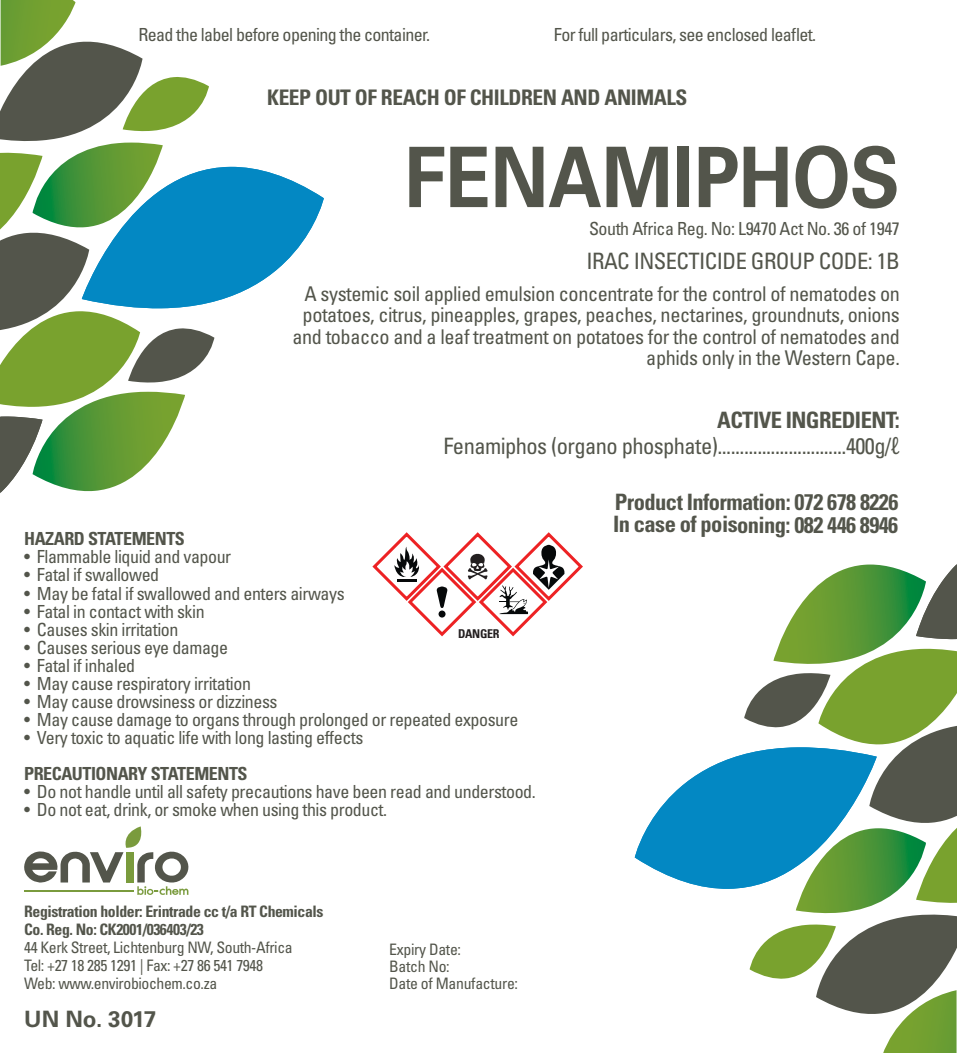
<style>
.page{position:relative;width:957px;height:1053px;background:#fff}
.page>*{position:absolute;margin:0;border:0;box-sizing:border-box;transform-origin:0 0}
.PRODUCT_NAME{font:700 83.48px "Univers LT Std";letter-spacing:-.005em;color:#53554b;scale:.9 1}
.CONTACT_DETAILS{font:condensed 22.5px "Univers LT Std";letter-spacing:-.025em;color:#53554b}
.CONTACT_DETAILS-2{font:700 condensed 22.5px "Univers LT Std";letter-spacing:-.03em;color:#53554b}
.UN_NUMBER___NETT_VOL{font:700 22.5px "Univers LT Std";color:#53554b}
.ACTIVE_INGREDIENTS{font:700 condensed 21.38px "Univers LT Std";letter-spacing:-.02em;color:#53554b}
.ACTIVE_INGREDIENTS-2{font:condensed 20.25px/21.4px "Univers LT Std";letter-spacing:-.02em;color:#53554b;text-align:right}
.FOOTER_DETAILS{font:condensed 18px "Univers LT Std";letter-spacing:-.025em;color:#53554b}
.CONTACT_DETAILS-3{font:700 condensed 18px "Univers LT Std";letter-spacing:-.025em;color:#53554b}
.CONTACT_DETAILS-4{font:condensed 18px "Univers LT Std";letter-spacing:-.025em;color:#53554b}
.CONTACT_DETAILS-5{font:condensed 15.75px "Univers LT Std";letter-spacing:-.025em;color:#53554b}
.REGISTRATION_HOLDER{font:700 condensed 15.75px "Univers LT Std";letter-spacing:-.025em;color:#53554b}
.ACTIVE_INGREDIENTS-3{font:condensed 15.75px "Univers LT Std";letter-spacing:-.02em;color:#53554b}
.CONTACT_DETAILS-6{font:700 condensed 12.15px "Univers LT Std";letter-spacing:-.025em;color:#231f20}
</style>
<div class="page">
<svg style="left:635px;top:564px;width:321px;height:488px"></svg>
<svg style="left:1px;top:0;width:323px;height:493px"></svg>
<svg style="left:24px;top:826px;width:165px;height:69px"></svg>
<svg style="left:372px;top:532px;width:211px;height:105px"></svg>
<p class="FOOTER_DETAILS" style="left:138px;top:24px;width:293px">Read the label before opening the container.</p>
<p class="FOOTER_DETAILS" style="left:554px;top:24px;width:264px">For full particulars, see enclosed leaflet.</p>
<p class="ACTIVE_INGREDIENTS" style="left:267px;top:84px;width:422px">KEEP OUT OF REACH OF CHILDREN AND ANIMALS</p>
<p class="PRODUCT_NAME" style="left:404px;top:129px;width:552px">FENAMIPHOS</p>
<p class="CONTACT_DETAILS-4" style="left:589px;top:217px;width:312px">South Africa Reg. No: L9470 Act No. 36 of 1947</p>
<p class="CONTACT_DETAILS" style="left:586px;top:246px;width:315px">IRAC INSECTICIDE GROUP CODE: 1B</p>
<p class="ACTIVE_INGREDIENTS-2" style="left:292px;top:283px;width:609px">A systemic soil applied emulsion concentrate for the control of nematodes on potatoes, citrus, pineapples, grapes, peaches, nectarines, groundnuts, onions and tobacco and a leaf treatment on potatoes for the control of nematodes and aphids only in the Western Cape.</p>
<p class="CONTACT_DETAILS-2" style="left:717px;top:406px;width:184px">ACTIVE INGREDIENT:</p>
<p class="CONTACT_DETAILS" style="left:443px;top:431px;width:458px">Fenamiphos (organo phosphate).............................400g/ℓ</p>
<p class="CONTACT_DETAILS-3" style="left:24px;top:528px;width:162px">HAZARD STATEMENTS</p>
<p class="FOOTER_DETAILS" style="left:24px;top:545px;width:209px">• Flammable liquid and vapour</p>
<p class="FOOTER_DETAILS" style="left:24px;top:563px;width:137px">• Fatal if swallowed</p>
<p class="FOOTER_DETAILS" style="left:24px;top:581px;width:322px">• May be fatal if swallowed and enters airways</p>
<p class="FOOTER_DETAILS" style="left:24px;top:599px;width:182px">• Fatal in contact with skin</p>
<p class="FOOTER_DETAILS" style="left:24px;top:617px;width:156px">• Causes skin irritation</p>
<p class="FOOTER_DETAILS" style="left:24px;top:636px;width:205px">• Causes serious eye damage</p>
<p class="FOOTER_DETAILS" style="left:24px;top:654px;width:113px">• Fatal if inhaled</p>
<p class="FOOTER_DETAILS" style="left:24px;top:672px;width:228px">• May cause respiratory irritation</p>
<p class="FOOTER_DETAILS" style="left:24px;top:690px;width:255px">• May cause drowsiness or dizziness</p>
<p class="FOOTER_DETAILS" style="left:24px;top:708px;width:496px">• May cause damage to organs through prolonged or repeated exposure</p>
<p class="FOOTER_DETAILS" style="left:24px;top:726px;width:341px">• Very toxic to aquatic life with long lasting effects</p>
<p class="CONTACT_DETAILS-3" style="left:24px;top:762px;width:225px">PRECAUTIONARY STATEMENTS</p>
<p class="FOOTER_DETAILS" style="left:24px;top:780px;width:513px">• Do not handle until all safety precautions have been read and understood.</p>
<p class="FOOTER_DETAILS" style="left:24px;top:798px;width:364px">• Do not eat, drink, or smoke when using this product.</p>
<p class="CONTACT_DETAILS-6" style="left:458px;top:626px;width:43px">DANGER</p>
<p class="REGISTRATION_HOLDER" style="left:24px;top:901px;width:301px">Registration holder: Erintrade cc t/a RT Chemicals</p>
<p class="REGISTRATION_HOLDER" style="left:24px;top:919px;width:181px">Co. Reg. No: CK2001/036403/23</p>
<p class="CONTACT_DETAILS-5" style="left:24px;top:937px;width:270px">44 Kerk Street, Lichtenburg NW, South-Africa</p>
<p class="CONTACT_DETAILS-5" style="left:24px;top:955px;width:240px">Tel: +27 18 285 1291 | Fax: +27 86 541 7948</p>
<p class="CONTACT_DETAILS-5" style="left:24px;top:973px;width:195px">Web: www.envirobiochem.co.za</p>
<p class="UN_NUMBER___NETT_VOL" style="left:24px;top:1005px;width:134px">UN No. 3017</p>
<p class="ACTIVE_INGREDIENTS-3" style="left:389px;top:939px;width:73px">Expiry Date:</p>
<p class="ACTIVE_INGREDIENTS-3" style="left:389px;top:956px;width:62px">Batch No:</p>
<p class="ACTIVE_INGREDIENTS-3" style="left:389px;top:973px;width:130px">Date of Manufacture:</p>
<p class="CONTACT_DETAILS-2" style="left:615px;top:488px;width:285px">Product Information: 072 678 8226</p>
<p class="CONTACT_DETAILS-2" style="left:613px;top:510px;width:287px">In case of poisoning: 082 446 8946</p>
</div>
